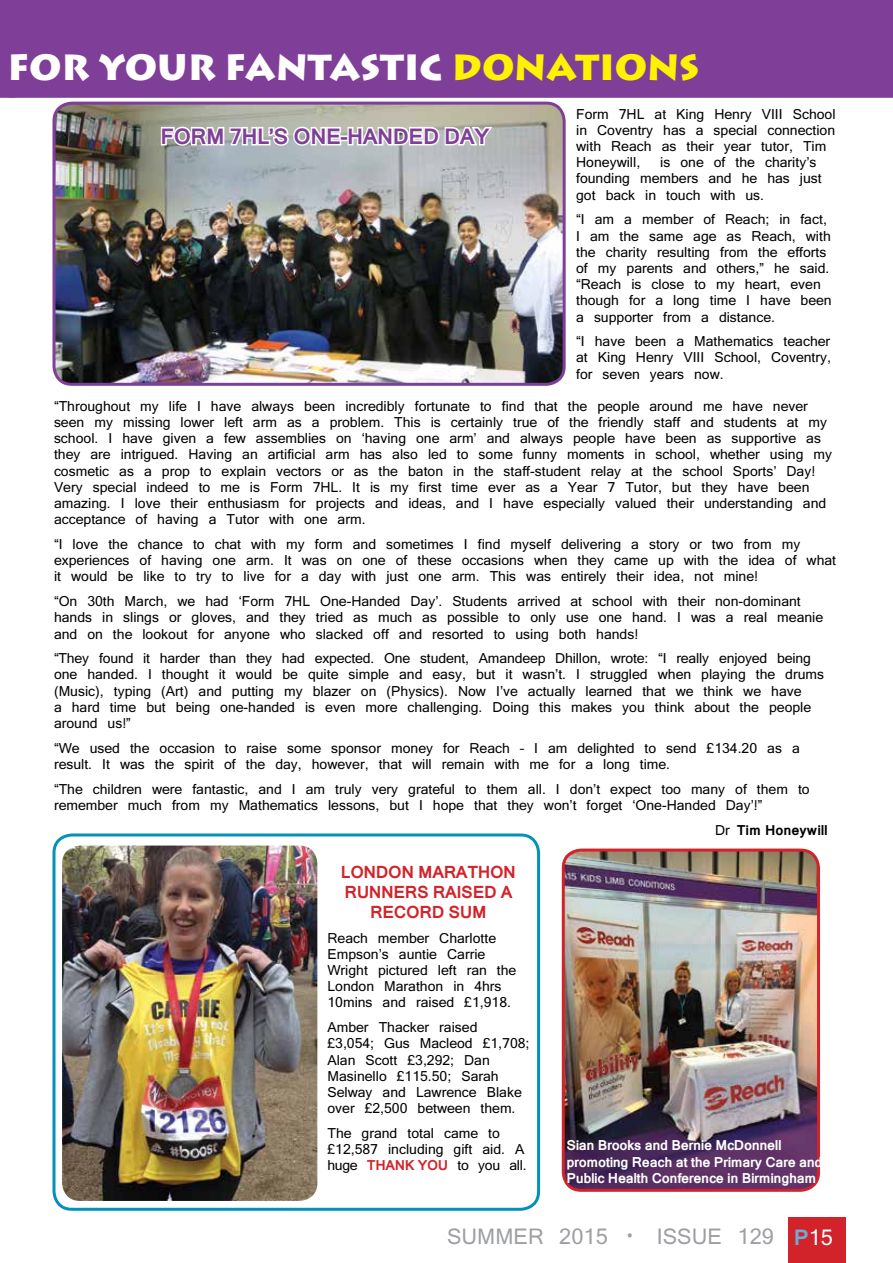
<style>
.page{position:relative;width:893px;height:1263px;background:#fff}
.page>*{position:absolute;margin:0;border:0;box-sizing:border-box;transform-origin:0 0}
.t1{font:900 36px "Lithos Pro";color:#fff}
.t2{font:700 21px "Kartika";letter-spacing:-.025em;color:#7f3f98}
.t3{font:21px "Kartika";color:#9d9fa2}
.t4{font:21px "Kartika";color:#fff}
.t5{font:700 16.5px/19.8px "Kartika";letter-spacing:-.025em;color:#d2232a;text-align:center}
.t6{font:13.5px/16.2px "Kartika";color:#000}
.t7{font:700 13.5px/16.2px "Kartika";letter-spacing:-.025em;color:#fff}
.t8{font:700 13.5px "Kartika";color:#000}
.s1{color:#fff200}
.s2{font-weight:400}
.s3{font-weight:700;color:#d2232a}
.s4{font-weight:700;color:#6baed5}
</style>
<div class="page">
<div style="left:789px;top:1218px;width:57px;height:45px;background:#d2232a"></div>
<img style="left:56px;top:103px;width:506px;height:279px">
<div style="left:52px;top:102px;width:514px;height:284px;border:3px solid #7f3f98;border-radius:18px"></div>
<div style="left:0;top:0;width:893px;height:98px;background:#7f3f98"></div>
<svg style="left:159px;top:116px;width:336px;height:33px"></svg>
<div style="left:53px;top:833px;width:487px;height:378px;border:3px solid #0091bc;border-radius:18px"></div>
<img style="left:62px;top:845px;width:255px;height:356px">
<img style="left:563px;top:852px;width:255px;height:338px">
<div style="left:562px;top:848px;width:258px;height:344px;border:3px solid #d2232a;border-radius:18px"></div>
<h1 class="t1" style="left:7px;top:45px;width:693px">FOR YOUR FANTASTIC <span class="s1">DONATIONS</span></h1>
<h2 class="t2" style="left:161px;top:123px;width:330px">FORM 7HL’S ONE-HANDED DAY</h2>
<p class="t6" style="left:576px;top:107px;width:261px">Form 7HL at King Henry VIII School in Coventry has a special connection with Reach as their year tutor, Tim<br>Honeywill,</p>
<p class="t6" style="left:576px;top:156px;width:247px;text-indent:84px">is one of the charity’s founding members and he has just got back in touch with us.</p>
<p class="t6" style="left:576px;top:213px;width:257px">“I am a member of Reach; in fact,<br>I am the same age as Reach, with the charity resulting from the efforts of my parents and others,” he said. “Reach is close to my heart, even though for a long time I have been a supporter from a distance.</p>
<p class="t6" style="left:576px;top:335px;width:256px;text-align:justify">“I have been a Mathematics teacher at King Henry VIII School, Coventry, for seven years now.</p>
<p class="t6" style="left:54px;top:399px;width:780px">“Throughout my life I have always been incredibly fortunate to find that the people around me have never seen my missing lower left arm as a problem. This is certainly true of the friendly staff and students at my school. I have given a few assemblies on ‘having one arm’ and always people have been as supportive as they are intrigued. Having an artificial arm has also led to some funny moments in school, whether using my cosmetic as a prop to explain vectors or as the baton in the staff-student relay at the school Sports’ Day!<br>Very special indeed to me is Form 7HL. It is my first time ever as a Year 7 Tutor, but they have been amazing. I love their enthusiasm for projects and ideas, and I have especially valued their understanding and acceptance of having a Tutor with one arm.</p>
<p class="t6" style="left:54px;top:537px;width:784px">“I love the chance to chat with my form and sometimes I find myself delivering a story or two from my experiences of having one arm. It was on one of these occasions when they came up with the idea of what it would be like to try to live for a day with just one arm. This was entirely their idea, not mine!</p>
<p class="t6" style="left:54px;top:594px;width:771px">“On 30th March, we had ‘Form 7HL One-Handed Day’. Students arrived at school with their non-dominant hands in slings or gloves, and they tried as much as possible to only use one hand. I was a real meanie and on the lookout for anyone who slacked off and resorted to using both hands!</p>
<p class="t6" style="left:54px;top:651px;width:772px">“They found it harder than they had expected. One student, Amandeep Dhillon, wrote: “I really enjoyed being one handed. I thought it would be quite simple and easy, but it wasn’t. I struggled when playing the drums (Music), typing (Art) and putting my blazer on (Physics). Now I’ve actually learned that we think we have<br>a hard time but being one-handed is even more challenging. Doing this makes you think about the people around us!”</p>
<p class="t6" style="left:54px;top:741px;width:747px">“We used the occasion to raise some sponsor money for Reach – I am delighted to send £134.20 as a result. It was the spirit of the day, however, that will remain with me for a long time.</p>
<p class="t6" style="left:54px;top:782px;width:757px">“The children were fantastic, and I am truly very grateful to them all. I don’t expect too many of them to remember much from my Mathematics lessons, but I hope that they won’t forget ‘One-Handed Day’!”</p>
<p class="t8" style="left:715px;top:821px;width:114px"><span class="s2">Dr</span> Tim Honeywill</p>
<p class="t5" style="left:341px;top:864px;width:177px">LONDON MARATHON<br>RUNNERS RAISED A<br>RECORD SUM</p>
<p class="t6" style="left:327px;top:931px;width:190px">Reach member Charlotte<br>Empson’s auntie Carrie<br>Wright pictured left ran the<br>London Marathon in 4hrs<br>10mins and raised £1,918.</p>
<p class="t6" style="left:327px;top:1020px;width:203px">Amber Thacker raised<br>£3,054; Gus Macleod £1,708;<br>Alan Scott £3,292; Dan<br>Masinello £115.50; Sarah<br>Selway and Lawrence Blake over £2,500 between them.</p>
<p class="t6" style="left:327px;top:1126px;width:201px">The grand total came to £12,587 including gift aid. A huge <span class="s3">THANK YOU</span> to you all.</p>
<p class="t7" style="left:566px;top:1139px;width:258px">Sian Brooks and Bernie McDonnell promoting Reach at the Primary Care and<br>Public Health Conference in Birmingham</p>
<h2 class="t3" style="left:447px;top:1223px;width:328px">SUMMER 2015 <sup>.</sup> ISSUE 129</h2>
<h2 class="t4" style="left:794px;top:1224px;width:41px"><span class="s4">P</span>15</h2>
</div>
